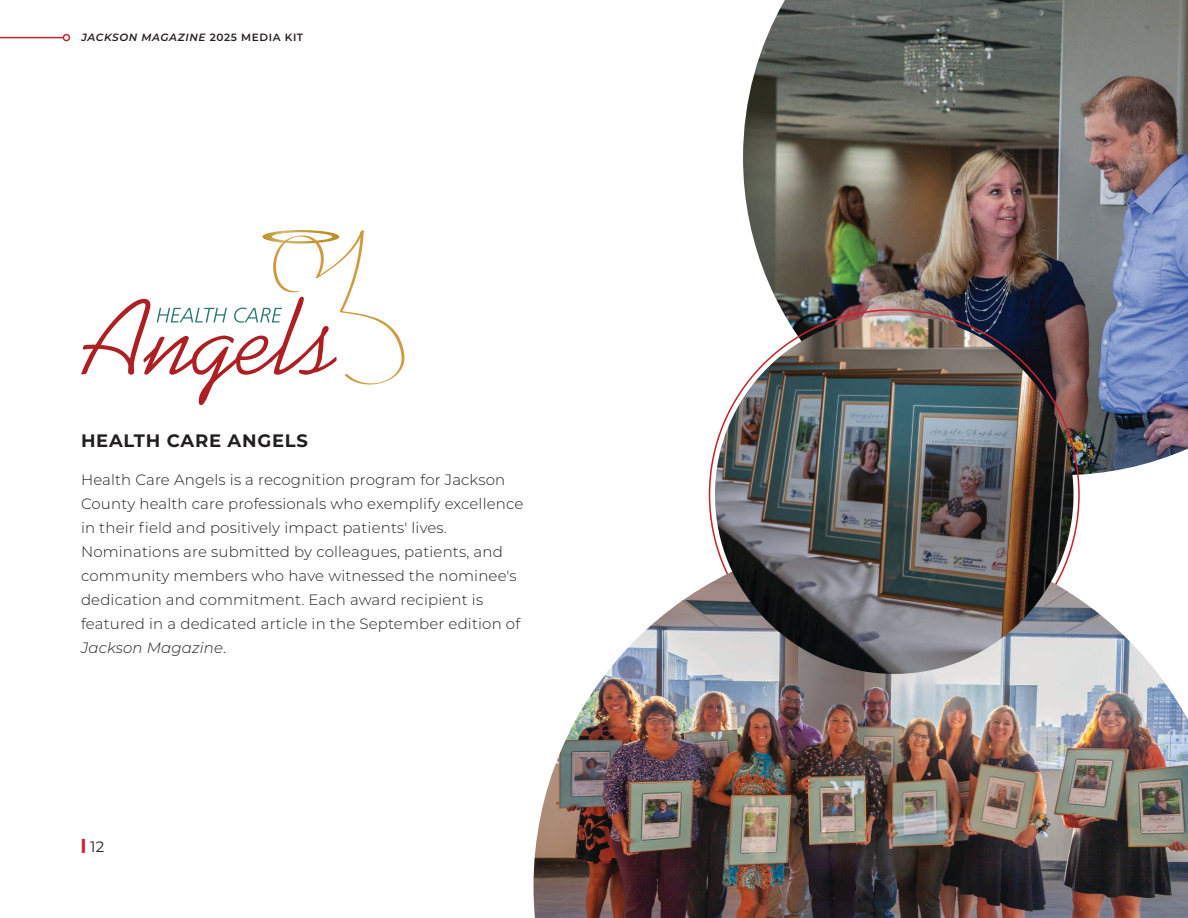
<style>
.page{position:relative;width:1188px;height:918px;background:#fff}
.page>*{position:absolute;margin:0;border:0;box-sizing:border-box;transform-origin:0 0}
.t1{font:700 18px "Montserrat";letter-spacing:.04em;color:#231f20}
.t2{font:300 15px/24px "Montserrat";letter-spacing:.01em;color:#231f20}
.t3{font:15px "Montserrat";color:#231f20}
.t4{font:italic 600 10.5px "Montserrat";letter-spacing:.06em;color:#231f20}
.s1{font-style:normal}
.s2{font-style:italic}
.s3{font-weight:900;color:#c5262c}
</style>
<div class="page">
<hr style="left:0;top:37px;width:63px;height:1px;background:#c5262c">
<div style="left:63px;top:34px;width:7px;height:7px;border:2px solid #c5262c;border-radius:50%"></div>
<img style="left:743px;top:0;width:445px;height:475px">
<img style="left:534px;top:538px;width:654px;height:380px">
<img style="left:715px;top:315px;width:359px;height:359px;border-radius:179px">
<svg style="left:81px;top:230px;width:324px;height:175px"></svg>
<p class="t4" style="left:81px;top:30px;width:223px">JACKSON MAGAZINE <span class="s1">2025 MEDIA KIT</span></p>
<p class="t1" style="left:81px;top:428px;width:228px">HEALTH CARE ANGELS</p>
<p class="t2" style="left:81px;top:467px;width:444px">Health Care Angels is a recognition program for Jackson County health care professionals who exemplify excellence in their field and positively impact patients' lives.<br>Nominations are submitted by colleagues, patients, and community members who have witnessed the nominee's dedication and commitment. Each award recipient is featured in a dedicated article in the September edition of <span class="s2">Jackson Magazine</span>.</p>
<p class="t3" style="left:81px;top:836px;width:25px"><span class="s3">|</span> 12</p>
</div>
